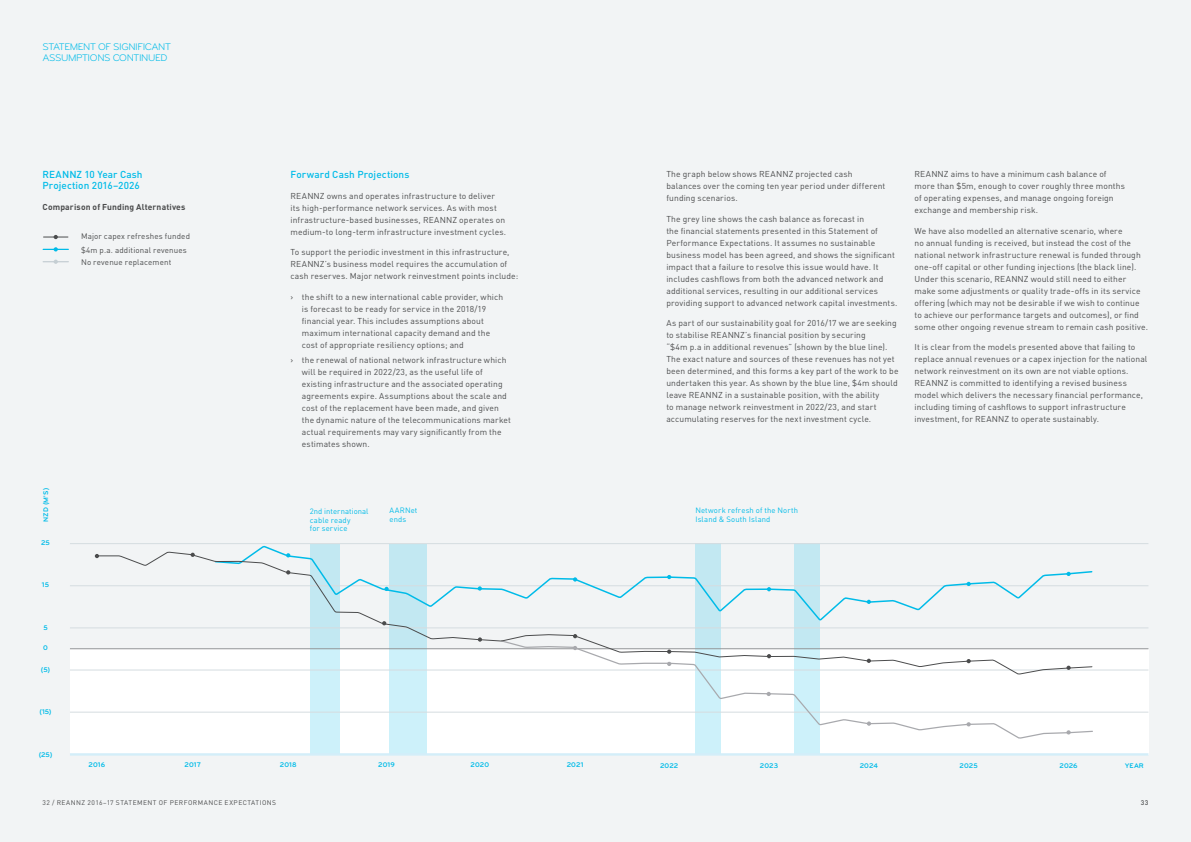
<style>
.page{position:relative;width:1191px;height:842px;background:#fff}
.page>*{position:absolute;margin:0;border:0;box-sizing:border-box;transform-origin:0 0}
.Fin_Subhead_1{font:500 10px/11px "DIN";letter-spacing:.01em;color:#00bbe8}
.Fin_Heading_1{font:10px/11px "Bryant Pro";letter-spacing:-.035em;color:#00bbe8}
.Body_Copy{font:8.5px/12px "DIN";letter-spacing:.015em;color:#4b4c4d}
.Fin_Subhead_3{font:700 8.5px "DIN";letter-spacing:.015em;color:#4b4c4d}
.Table_Body{font:8px "DIN";letter-spacing:.015em;color:#4b4c4d}
.Table_Body-2{font:7.7px/8.6px "DIN";letter-spacing:.02em;color:#00bbe8}
.Table_Heading{font:700 7px "Bryant Pro";letter-spacing:.015em;color:#00bbe8}
.t1{font:6.7px "DIN";letter-spacing:.065em;color:#4b4c4d}
.t2{font:500 6.7px "DIN";color:#4b4c4d}
</style>
<div class="page">
<div style="left:595px;top:0;width:596px;height:842px;background:#f2f4f5"></div>
<div style="left:0;top:0;width:595px;height:842px;background:#f2f4f5"></div>
<div style="left:70px;top:649px;width:1078px;height:105px;background:#fff"></div>
<div style="left:310px;top:544px;width:29px;height:210px;background:#cdf1fa"></div>
<div style="left:695px;top:543px;width:26px;height:211px;background:#cdf1fa"></div>
<div style="left:794px;top:543px;width:25px;height:211px;background:#cdf1fa"></div>
<div style="left:389px;top:544px;width:38px;height:210px;background:#cdf1fa"></div>
<hr style="left:70px;top:627px;width:1078px;height:1px;background:#d5dce0">
<hr style="left:70px;top:669px;width:1078px;height:1px;background:#d5dce0">
<hr style="left:70px;top:712px;width:1078px;height:1px;background:#d5dce0">
<hr style="left:70px;top:543px;width:1078px;height:1px;background:#d5dce0">
<hr style="left:70px;top:585px;width:1078px;height:1px;background:#d5dce0">
<hr style="left:70px;top:648px;width:1078px;height:1px;background:#939598">
<svg style="left:572px;top:675px;width:521px;height:65px"></svg>
<svg style="left:44px;top:235px;width:24px;height:4px"></svg>
<svg style="left:43px;top:260px;width:25px;height:4px"></svg>
<svg style="left:43px;top:247px;width:25px;height:4px"></svg>
<svg style="left:766px;top:692px;width:5px;height:4px"></svg>
<svg style="left:867px;top:721px;width:4px;height:5px"></svg>
<svg style="left:966px;top:722px;width:4px;height:4px"></svg>
<svg style="left:1066px;top:730px;width:4px;height:4px"></svg>
<svg style="left:95px;top:551px;width:479px;height:91px"></svg>
<svg style="left:95px;top:554px;width:4px;height:4px"></svg>
<svg style="left:191px;top:553px;width:4px;height:4px"></svg>
<svg style="left:214px;top:545px;width:879px;height:80px"></svg>
<svg style="left:478px;top:637px;width:4px;height:5px"></svg>
<svg style="left:500px;top:634px;width:593px;height:41px"></svg>
<hr style="left:70px;top:753px;width:1078px;height:3px;background:#d3eef9">
<p class="Fin_Heading_1" style="left:43px;top:41px;width:130px">STATEMENT OF SIGNIFICANT<br>ASSUMPTIONS CONTINUED</p>
<p class="Fin_Subhead_1" style="left:43px;top:169px;width:102px">REANNZ 10 Year Cash<br>Projection 2016–2026</p>
<p class="Fin_Subhead_3" style="left:43px;top:201px;width:144px">Comparison of Funding Alternatives</p>
<p class="Table_Body" style="left:81px;top:231px;width:110px">Major capex refreshes funded</p>
<p class="Table_Body" style="left:81px;top:245px;width:107px">$4m p.a. additional revenues</p>
<p class="Table_Body" style="left:81px;top:257px;width:92px">No revenue replacement</p>
<p class="Table_Heading" style="left:41px;top:522px;width:35px;rotate:-90deg">NZD (M'S)</p>
<p class="Table_Heading" style="left:41px;top:538px;width:10px">25</p>
<p class="Table_Heading" style="left:42px;top:580px;width:9px">15</p>
<p class="Table_Heading" style="left:43px;top:623px;width:6px">5</p>
<p class="Table_Heading" style="left:43px;top:644px;width:6px">0</p>
<p class="Table_Heading" style="left:41px;top:665px;width:11px">(5)</p>
<p class="Table_Heading" style="left:39px;top:707px;width:14px">(15)</p>
<p class="Table_Heading" style="left:39px;top:750px;width:15px">(25)</p>
<p class="Fin_Subhead_1" style="left:290px;top:169px;width:120px">Forward Cash Projections</p>
<p class="Body_Copy" style="left:290px;top:190px;width:217px">REANNZ owns and operates infrastructure to deliver its high-performance network services. As with most infrastructure-based businesses, REANNZ operates on medium-to long-term infrastructure investment cycles.</p>
<p class="Body_Copy" style="left:290px;top:246px;width:229px">To support the periodic investment in this infrastructure,<br>REANNZ’s business model requires the accumulation of cash reserves. Major network reinvestment points include:</p>
<p class="Body_Copy" style="left:302px;top:291px;width:203px;text-indent:-11px">› the shift to a new international cable provider, which is forecast to be ready for service in the 2018/19 financial year. This includes assumptions about maximum international capacity demand and the cost of appropriate resiliency options; and</p>
<p class="Body_Copy" style="left:302px;top:353px;width:211px;text-indent:-11px">› the renewal of national network infrastructure which will be required in 2022/23, as the useful life of existing infrastructure and the associated operating agreements expire. Assumptions about the scale and cost of the replacement have been made, and given the dynamic nature of the telecommunications market actual requirements may vary significantly from the estimates shown.</p>
<p class="Table_Body-2" style="left:310px;top:507px;width:60px">2nd international cable ready<br>for service</p>
<p class="Table_Body-2" style="left:389px;top:506px;width:30px">AARNet ends</p>
<p class="Body_Copy" style="left:666px;top:168px;width:220px">The graph below shows REANNZ projected cash balances over the coming ten year period under different funding scenarios.</p>
<p class="Body_Copy" style="left:666px;top:212px;width:232px">The grey line shows the cash balance as forecast in<br>the financial statements presented in this Statement of Performance Expectations. It assumes no sustainable business model has been agreed, and shows the significant impact that a failure to resolve this issue would have. It includes cashflows from both the advanced network and additional services, resulting in our additional services providing support to advanced network capital investments.</p>
<p class="Body_Copy" style="left:666px;top:317px;width:234px">As part of our sustainability goal for 2016/17 we are seeking to stabilise REANNZ’s financial position by securing<br>“$4m p.a in additional revenues” (shown by the blue line).<br>The exact nature and sources of these revenues has not yet been determined, and this forms a key part of the work to be undertaken this year. As shown by the blue line, $4m should leave REANNZ in a sustainable position, with the ability<br>to manage network reinvestment in 2022/23, and start accumulating reserves for the next investment cycle.</p>
<p class="Body_Copy" style="left:914px;top:168px;width:212px">REANNZ aims to have a minimum cash balance of more than $5m, enough to cover roughly three months of operating expenses, and manage ongoing foreign exchange and membership risk.</p>
<p class="Body_Copy" style="left:914px;top:224px;width:235px">We have also modelled an alternative scenario, where<br>no annual funding is received, but instead the cost of the national network infrastructure renewal is funded through one-off capital or other funding injections (the black line).<br>Under this scenario, REANNZ would still need to either make some adjustments or quality trade-offs in its service offering (which may not be desirable if we wish to continue to achieve our performance targets and outcomes), or find some other ongoing revenue stream to remain cash positive.</p>
<p class="Body_Copy" style="left:914px;top:341px;width:234px">It is clear from the models presented above that failing to replace annual revenues or a capex injection for the national network reinvestment on its own are not viable options.<br>REANNZ is committed to identifying a revised business model which delivers the necessary financial performance, including timing of cashflows to support infrastructure investment, for REANNZ to operate sustainably.</p>
<p class="Table_Body-2" style="left:695px;top:506px;width:104px">Network refresh of the North<br>Island &amp; South Island</p>
<p class="Table_Heading" style="left:89px;top:761px;width:18px">2016</p>
<p class="Table_Heading" style="left:185px;top:761px;width:18px">2017</p>
<p class="Table_Heading" style="left:280px;top:761px;width:18px">2018</p>
<p class="Table_Heading" style="left:378px;top:761px;width:18px">2019</p>
<p class="Table_Heading" style="left:470px;top:761px;width:20px">2020</p>
<p class="Table_Heading" style="left:567px;top:761px;width:18px">2021</p>
<p class="Table_Heading" style="left:660px;top:761px;width:20px">2022</p>
<p class="Table_Heading" style="left:760px;top:761px;width:20px">2023</p>
<p class="Table_Heading" style="left:859px;top:761px;width:20px">2024</p>
<p class="Table_Heading" style="left:959px;top:761px;width:20px">2025</p>
<p class="Table_Heading" style="left:1059px;top:761px;width:20px">2026</p>
<p class="Table_Heading" style="left:1125px;top:761px;width:20px">YEAR</p>
<p class="t1" style="left:42px;top:798px;width:235px">32 / REANNZ 2016–17 STATEMENT OF PERFORMANCE EXPECTATIONS</p>
<p class="t2" style="left:1140px;top:798px;width:9px">33</p>
</div>
